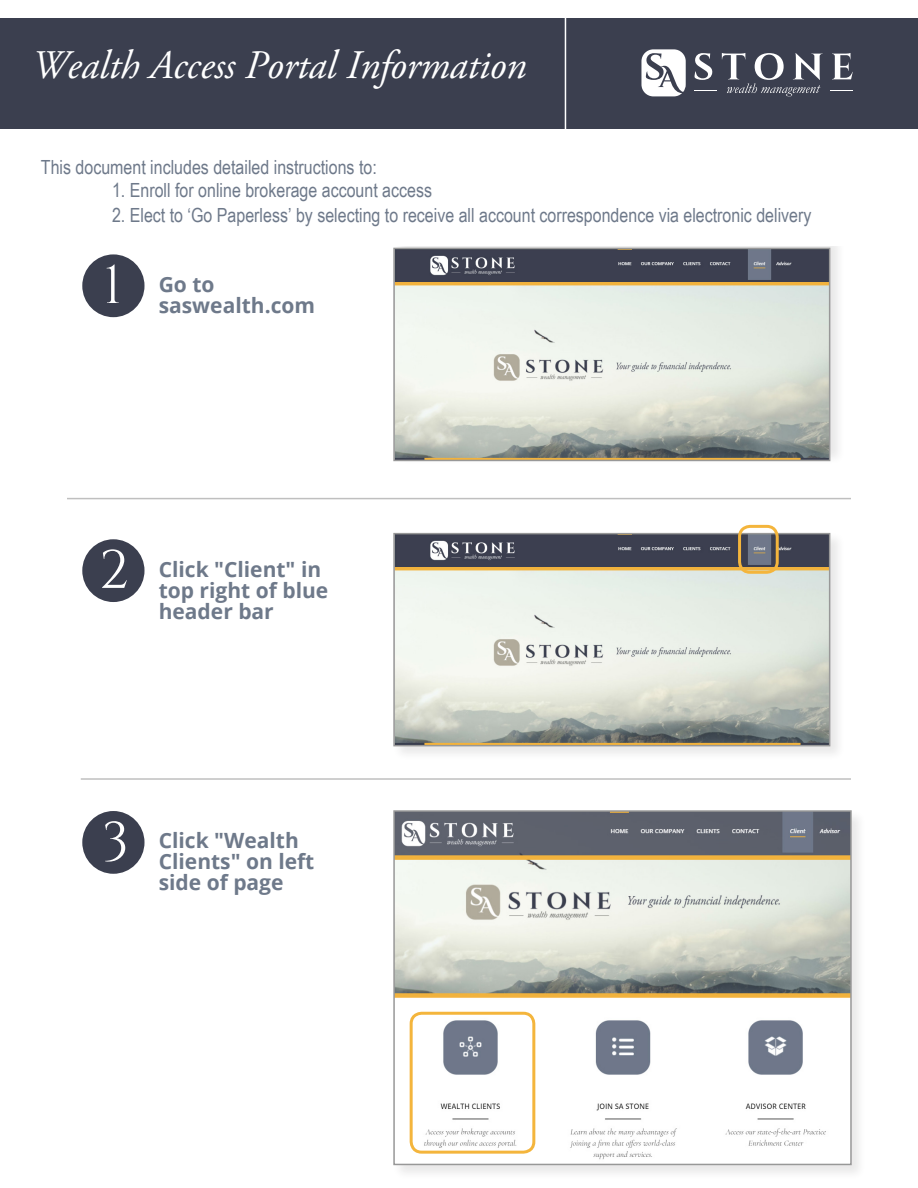
<style>
.page{position:relative;width:918px;height:1188px;background:#fff}
.page>*{position:absolute;margin:0;border:0;box-sizing:border-box;transform-origin:0 0}
.Box_Copy{font:54px "Cinzel";color:#fff}
.t1{font:italic 40.5px "Adobe Garamond Pro";letter-spacing:-.005em;color:#fff}
.Box_Copy-2{font:700 21px/21px "Open Sans";color:#6e798a}
.Main_Copy{font:19.5px "Arial Narrow";color:#6e798a}
</style>
<div class="page">
<div style="left:0;top:18px;width:918px;height:110px;background:#3b3f4f"></div>
<hr style="left:565px;top:8px;width:1px;height:130px;background:#fff">
<div style="left:82px;top:254px;width:63px;height:63px;background:#3b3f4f;border-radius:50%"></div>
<hr style="left:68px;top:498px;width:782px;height:1px;background:#bfbfbf">
<hr style="left:82px;top:778px;width:768px;height:2px;background:#bfbfbf">
<div style="left:82px;top:539px;width:63px;height:63px;background:#3b3f4f;border-radius:50%"></div>
<div style="left:82px;top:811px;width:63px;height:63px;background:#3b3f4f;border-radius:50%"></div>
<div style="left:392px;top:246px;width:453px;height:230px;background:#231f20;opacity:.1"></div>
<img style="left:396px;top:251px;width:431px;height:207px">
<div style="left:393px;top:248px;width:437px;height:213px;border:2px solid #989898"></div>
<div style="left:392px;top:531px;width:453px;height:230px;background:#f3f3f3"></div>
<img style="left:396px;top:536px;width:431px;height:207px">
<div style="left:393px;top:533px;width:437px;height:213px;border:2px solid #989898"></div>
<div style="left:392px;top:809px;width:474px;height:371px;background:#f3f3f3"></div>
<img style="left:396px;top:813px;width:453px;height:349px">
<div style="left:393px;top:810px;width:459px;height:355px;border:2px solid #989898"></div>
<svg style="left:641px;top:49px;width:45px;height:47px"></svg>
<svg style="left:832px;top:53px;width:21px;height:26px"></svg>
<svg style="left:694px;top:53px;width:129px;height:43px"></svg>
<svg style="left:830px;top:90px;width:23px;height:1px"></svg>
<div style="left:410px;top:1012px;width:125px;height:142px;border:3px solid #f4b53c;border-radius:11px"></div>
<div style="left:738px;top:525px;width:41px;height:49px;border:3px solid #f4b53c;border-radius:11px"></div>
<p class="t1" style="left:32px;top:41px;width:496px">Wealth Access Portal Information</p>
<p class="Main_Copy" style="left:41px;top:153px;width:338px">This document includes detailed instructions to:</p>
<p class="Main_Copy" style="left:112px;top:176px;width:321px">1. Enroll for online brokerage account access</p>
<p class="Main_Copy" style="left:112px;top:201px;width:701px">2. Elect to ‘Go Paperless’ by selecting to receive all account correspondence via electronic delivery</p>
<p class="Box_Copy" style="left:103px;top:254px;width:20px">1</p>
<p class="Box_Copy-2" style="left:159px;top:273px;width:57px">Go to</p>
<p class="Box_Copy-2" style="left:159px;top:294px;width:158px">saswealth.com</p>
<p class="Box_Copy" style="left:99px;top:538px;width:31px">2</p>
<p class="Box_Copy-2" style="left:159px;top:558px;width:171px">Click "Client" in top right of blue header bar</p>
<p class="Box_Copy" style="left:102px;top:810px;width:29px">3</p>
<p class="Box_Copy-2" style="left:159px;top:830px;width:157px">Click "Wealth<br>Clients" on left side of page</p>
</div>
